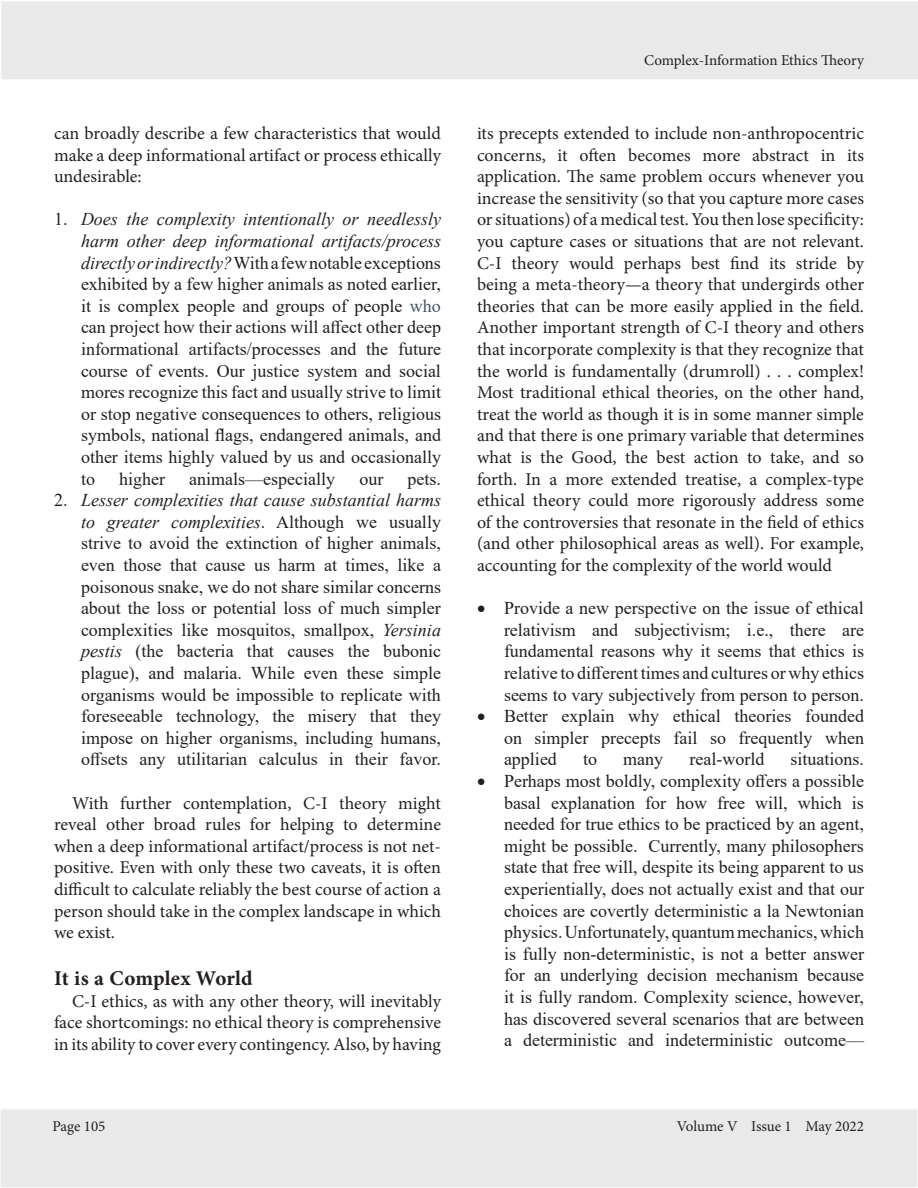
<style>
.page{position:relative;width:918px;height:1188px;background:#fff}
.page>*{position:absolute;margin:0;border:0;box-sizing:border-box;transform-origin:0 0}
.SectionHeadings{font:700 21px "Minion Pro";letter-spacing:.01em;color:#231f20}
.t1{font:18px/21.6px "Times New Roman";color:#231f20;text-align:justify}
.t2{font:18px/21.6px "Minion Pro";color:#231f20;text-align:justify}
.t3{font:15px "Minion Pro";letter-spacing:-.005em;color:#231f20}
.s1{font-style:italic}
.s2{color:#44546a}
</style>
<div class="page">
<div style="left:1px;top:1px;width:917px;height:78px;background:#e9e9e9"></div>
<div style="left:0;top:1109px;width:918px;height:79px;background:#e9e9e9"></div>
<div style="left:0;top:1108px;width:918px;height:80px;border:2px solid #e6e7e9"></div>
<p class="t2" style="left:54px;top:123px;width:389px">can broadly describe a few characteristics that would make a deep informational artifact or process ethically undesirable:</p>
<p class="t1" style="left:81px;top:208px;width:362px;text-indent:-27px">1. <span class="s1">Does the complexity intentionally or needlessly harm other deep informational artifacts/process directly or indirectly?</span> With a few notable exceptions exhibited by a few higher animals as noted earlier, it is complex people and groups of people <span class="s2">who </span>can project how their actions will affect other deep informational artifacts/processes and the future course of events. Our justice system and social mores recognize this fact and usually strive to limit or stop negative consequences to others, religious symbols, national flags, endangered animals, and other items highly valued by us and occasionally to</p>
<p class="t1" style="left:119px;top:467px;width:47px">higher</p>
<p class="t1" style="left:189px;top:467px;width:147px">animals—especially</p>
<p class="t1" style="left:359px;top:467px;width:25px">our</p>
<p class="t1" style="left:407px;top:467px;width:35px">pets.</p>
<p class="t1" style="left:81px;top:489px;width:362px;text-indent:-27px">2. <span class="s1">Lesser complexities that cause substantial harms to greater complexities</span>. Although we usually strive to avoid the extinction of higher animals, even those that cause us harm at times, like a poisonous snake, we do not share similar concerns about the loss or potential loss of much simpler complexities like mosquitos, smallpox, <span class="s1">Yersinia pestis</span> (the bacteria that causes the bubonic plague), and malaria. While even these simple organisms would be impossible to replicate with foreseeable technology, the misery that they impose on higher organisms, including humans, offsets any utilitarian calculus in their favor.</p>
<p class="t2" style="left:54px;top:792px;width:389px;text-indent:18px">With further contemplation, C-I theory might reveal other broad rules for helping to determine when a deep informational artifact/process is not net&shy;positive. Even with only these two caveats, it is often difficult to calculate reliably the best course of action a person should take in the complex landscape in which we exist.</p>
<p class="SectionHeadings" style="left:54px;top:964px;width:200px">It is a Complex World</p>
<p class="t2" style="left:54px;top:990px;width:389px;text-indent:18px">C-I ethics, as with any other theory, will inevitably face shortcomings: no ethical theory is comprehensive in its ability to cover every contingency. Also, by having</p>
<p class="t3" style="left:52px;top:1117px;width:54px">Page 105</p>
<p class="t3" style="left:644px;top:50px;width:221px">Complex-Information Ethics Theory</p>
<p class="t2" style="left:477px;top:123px;width:389px">its precepts extended to include non-anthropocentric concerns, it often becomes more abstract in its application. The same problem occurs whenever you increase the sensitivity (so that you capture more cases or situations) of a medical test. You then lose specificity: you capture cases or situations that are not relevant.<br>C-I theory would perhaps best find its stride by being a meta-theory—a theory that undergirds other theories that can be more easily applied in the field.<br>Another important strength of C-I theory and others that incorporate complexity is that they recognize that the world is fundamentally (drumroll) . . . complex!<br>Most traditional ethical theories, on the other hand, treat the world as though it is in some manner simple and that there is one primary variable that determines what is the Good, the best action to take, and so forth. In a more extended treatise, a complex-type ethical theory could more rigorously address some of the controversies that resonate in the field of ethics (and other philosophical areas as well). For example, accounting for the complexity of the world would</p>
<p class="t1" style="left:504px;top:597px;width:362px;text-indent:-27px">• Provide a new perspective on the issue of ethical relativism and subjectivism; i.e., there are fundamental reasons why it seems that ethics is relative to different times and cultures or why ethics seems to vary subjectively from person to person.</p>
<p class="t1" style="left:504px;top:705px;width:362px;text-indent:-27px">• Better explain why ethical theories founded on simpler precepts fail so frequently when applied</p>
<p class="t1" style="left:583px;top:748px;width:16px">to</p>
<p class="t1" style="left:623px;top:748px;width:41px">many</p>
<p class="t1" style="left:689px;top:748px;width:76px">real-world</p>
<p class="t1" style="left:791px;top:748px;width:75px">situations.</p>
<p class="t1" style="left:504px;top:770px;width:362px;text-indent:-27px">• Perhaps most boldly, complexity offers a possible basal explanation for how free will, which is needed for true ethics to be practiced by an agent, might be possible. Currently, many philosophers state that free will, despite its being apparent to us experientially, does not actually exist and that our choices are covertly deterministic a la Newtonian physics. Unfortunately, quantum mechanics, which is fully non-deterministic, is not a better answer for an underlying decision mechanism because it is fully random. Complexity science, however, has discovered several scenarios that are between a deterministic and indeterministic outcome—</p>
<p class="t3" style="left:677px;top:1117px;width:189px">Volume V Issue 1 May 2022</p>
</div>
